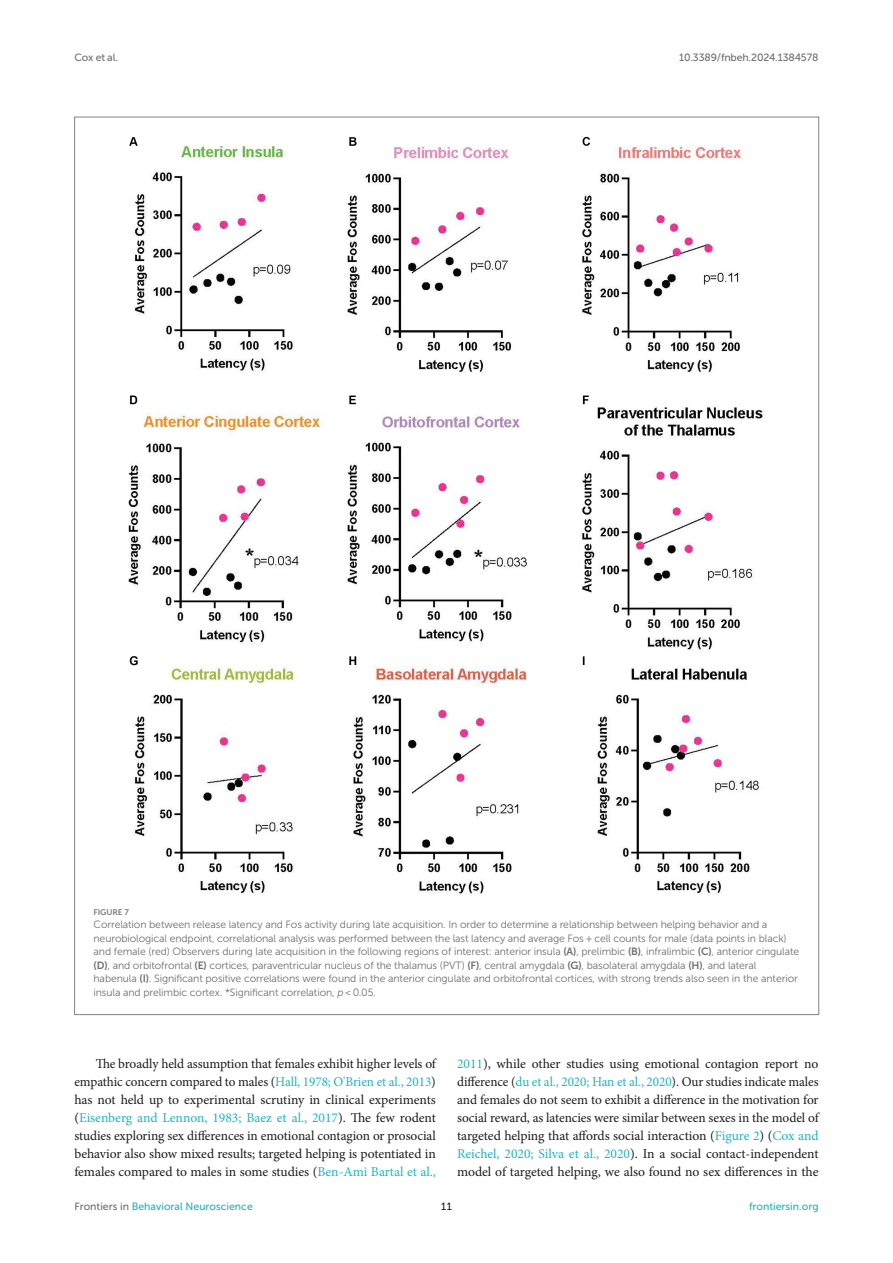
<style>
.page{position:relative;width:893px;height:1263px;background:#fff}
.page>*{position:absolute;margin:0;border:0;box-sizing:border-box;transform-origin:0 0}
.TEXT{font:13.5px/18px "Minion Pro";letter-spacing:-.005em;color:#1b1c1b;text-align:justify}
.FIG_LEG{font:10.5px/13.5px "Museo Sans 300";letter-spacing:-.01em;color:#706f70}
.t1{font:10.5px "Museo Sans 500";color:#1db5c3}
.t2{font:10.5px "Museo Sans 500";letter-spacing:-.015em;color:#706f70}
.t3{font:10.5px "Museo Sans 500";color:#1b1c1b}
.FIG_HD{font:8.25px "Museo Sans 700";letter-spacing:-.01em;color:#7e7f7f}
.s1{font-family:"Museo Sans 700"}
.s2{font-style:italic}
.s3{color:#1db5c3}
.s4{color:#706f70}
</style>
<div class="page">
<img style="left:128px;top:136px;width:636px;height:758px">
<p class="t2" style="left:74px;top:51px;width:45px">Cox et al.</p>
<p class="t2" style="left:679px;top:51px;width:141px">10.3389/fnbeh.2024.1384578</p>
<p class="FIG_HD" style="left:94px;top:907px;width:37px">FIGURE 7</p>
<p class="FIG_LEG" style="left:94px;top:918px;width:707px">Correlation between release latency and Fos activity during late acquisition. In order to determine a relationship between helping behavior and a neurobiological endpoint, correlational analysis was performed between the last latency and average Fos + cell counts for male (data points in black) and female (red) Observers during late acquisition in the following regions of interest: anterior insula <span class="s1">(A)</span>, prelimbic <span class="s1">(B)</span>, infralimbic <span class="s1">(C)</span>, anterior cingulate <span class="s1">(D)</span>, and orbitofrontal <span class="s1">(E)</span> cortices, paraventricular nucleus of the thalamus (PVT) <span class="s1">(F)</span>, central amygdala <span class="s1">(G)</span>, basolateral amygdala <span class="s1">(H)</span>, and lateral habenula <span class="s1">(I)</span>. Significant positive correlations were found in the anterior cingulate and orbitofrontal cortices, with strong trends also seen in the anterior insula and prelimbic cortex. *Significant correlation, <span class="s2">p</span> &lt; 0.05.</p>
<p class="TEXT" style="left:74px;top:1055px;width:363px;text-indent:21px">The broadly held assumption that females exhibit higher levels of empathic concern compared to males (<span class="s3">Hall, 1978; O'Brien et al., 2013</span>) has not held up to experimental scrutiny in clinical experiments (<span class="s3">Eisenberg and Lennon, 1983; Baez et al., 2017</span>). The few rodent studies exploring sex differences in emotional contagion or prosocial behavior also show mixed results; targeted helping is potentiated in females compared to males in some studies (<span class="s3">Ben-Ami Bartal et al.,</span></p>
<p class="TEXT" style="left:457px;top:1055px;width:363px"><span class="s3">2011</span>), while other studies using emotional contagion report no difference (<span class="s3">du et al., 2020; Han et al., 2020</span>). Our studies indicate males and females do not seem to exhibit a difference in the motivation for social reward, as latencies were similar between sexes in the model of targeted helping that affords social interaction (<span class="s3">Figure 2</span>) (<span class="s3">Cox and Reichel, 2020; Silva et al., 2020</span>). In a social contact-independent model of targeted helping, we also found no sex differences in the</p>
<p class="t1" style="left:74px;top:1200px;width:180px"><span class="s4">Frontiers in</span> Behavioral Neuroscience</p>
<p class="t3" style="left:441px;top:1200px;width:12px">11</p>
<p class="t1" style="left:749px;top:1200px;width:71px">frontiersin.org</p>
</div>
